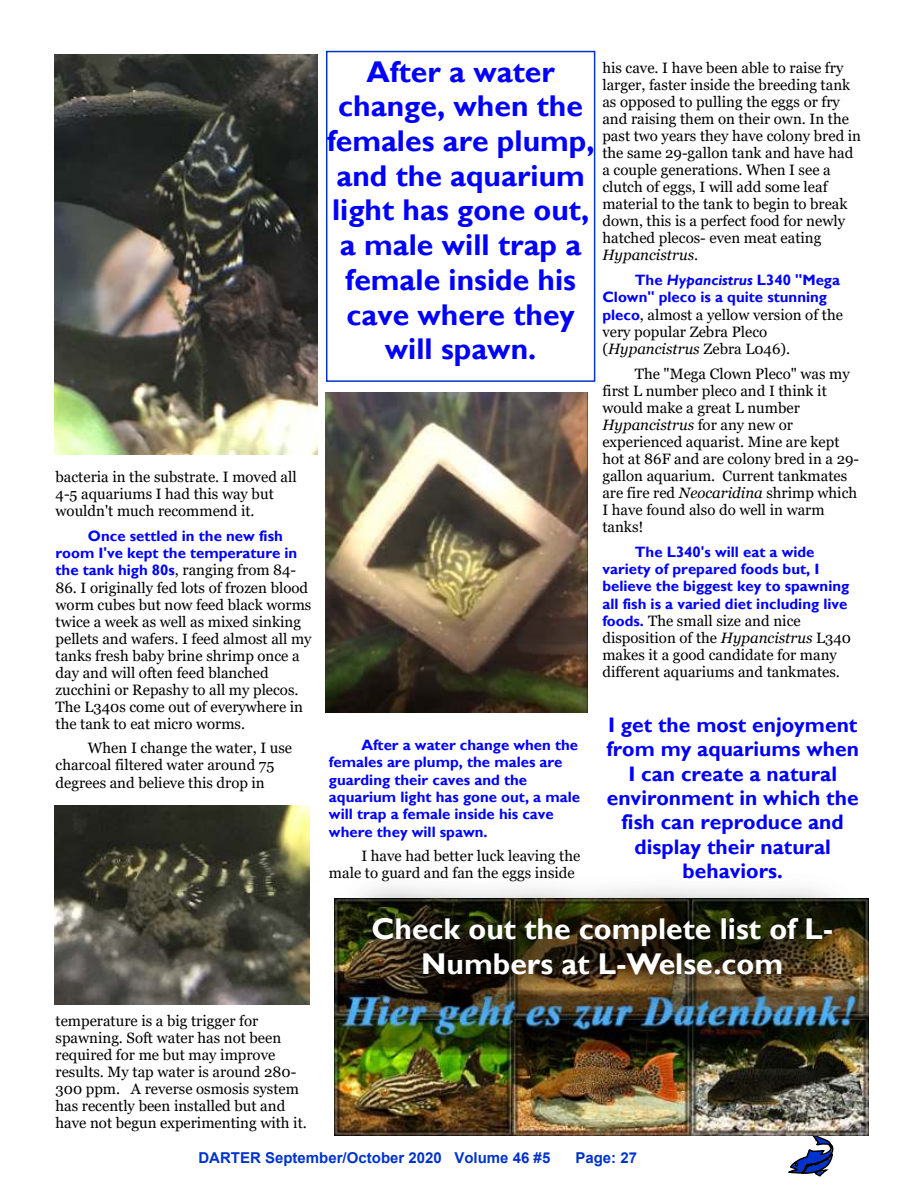
<style>
.page{position:relative;width:918px;height:1188px;background:#fff}
.page>*{position:absolute;margin:0;border:0;box-sizing:border-box;transform-origin:0 0}
.t1{font:700 30px/34.7px "Gill Sans";color:#00f;text-align:center}
.t2{font:700 30px/34.7px "Gill Sans";color:#fff;text-align:center}
.t3{font:700 21px/24.3px "Gill Sans";color:#00f;text-align:center}
.t4{font:15px/17.1px "Georgia";color:#000}
.t5{font:700 15px/17.4px "Gill Sans";color:#00f}
.t6{font:700 15px "Arial";color:#03c}
.s1{font-family:"Gill Sans";font-weight:700;color:#00f}
.s2{font-style:italic}
</style>
<div class="page">
<svg style="left:787px;top:1135px;width:47px;height:42px"></svg>
<img style="left:54px;top:805px;width:256px;height:199px">
<img style="left:325px;top:393px;width:263px;height:319px">
<img style="left:55px;top:54px;width:262px;height:400px">
<div style="left:326px;top:51px;width:269px;height:331px;border:2px solid #03c"></div>
<img style="left:334px;top:1043px;width:534px;height:92px">
<img style="left:286px;top:847px;width:583px;height:196px">
<p class="t4" style="left:56px;top:469px;width:243px">bacteria in the substrate. I moved all<br>4-5 aquariums I had this way but wouldn't much recommend it.</p>
<p class="t5" style="left:56px;top:529px;width:243px;text-indent:32px">Once settled in the new fish room I've kept the temperature in</p>
<p class="t4" style="left:56px;top:563px;width:242px"><span class="s1">the tank high 80s</span>, ranging from 84-</p>
<p class="t4" style="left:56px;top:580px;width:258px">86. I originally fed lots of frozen blood worm cubes but now feed black worms twice a week as well as mixed sinking pellets and wafers. I feed almost all my tanks fresh baby brine shrimp once a day and will often feed blanched zucchini or Repashy to all my plecos.<br>The L340s come out of everywhere in the tank to eat micro worms.</p>
<p class="t4" style="left:56px;top:741px;width:238px;text-indent:32px">When I change the water, I use charcoal filtered water around 75 degrees and believe this drop in</p>
<h1 class="t1" style="left:327px;top:57px;width:269px">After a water change, when the females are plump, and the aquarium light has gone out, a male will trap a female inside his cave where they will spawn.</h1>
<p class="t5" style="left:329px;top:738px;width:253px;text-indent:32px">After a water change when the females are plump, the males are guarding their caves and the aquarium light has gone out, a male will trap a female inside his cave where they will spawn.</p>
<p class="t4" style="left:329px;top:849px;width:253px;text-indent:32px">I have had better luck leaving the male to guard and fan the eggs inside</p>
<p class="t4" style="left:602px;top:60px;width:260px">his cave. I have been able to raise fry larger, faster inside the breeding tank as opposed to pulling the eggs or fry and raising them on their own. In the past two years they have colony bred in the same 29-gallon tank and have had a couple generations. When I see a clutch of eggs, I will add some leaf material to the tank to begin to break down, this is a perfect food for newly hatched plecos- even meat eating <span class="s2">Hypancistrus</span>.</p>
<p class="t5" style="left:602px;top:273px;width:239px;text-indent:32px">The <span class="s2">Hypancistrus</span> L340 "Mega<br>Clown" pleco is a quite stunning</p>
<p class="t4" style="left:602px;top:307px;width:242px"><span class="s1">pleco</span>, almost a yellow version of the very popular Zebra Pleco (<span class="s2">Hypancistrus</span> Zebra L046).</p>
<p class="t4" style="left:602px;top:366px;width:258px;text-indent:32px">The "Mega Clown Pleco" was my first L number pleco and I think it would make a great L number<br><span class="s2">Hypancistrus</span> for any new or experienced aquarist. Mine are kept hot at 86F and are colony bred in a 29- gallon aquarium. Current tankmates are fire red <span class="s2">Neocaridina</span> shrimp which<br>I have found also do well in warm tanks!</p>
<p class="t5" style="left:602px;top:544px;width:248px;text-indent:32px">The L340's will eat a wide variety of prepared foods but, I believe the biggest key to spawning all fish is a varied diet including live</p>
<p class="t4" style="left:602px;top:613px;width:250px"><span class="s1">foods.</span> The small size and nice disposition of the <span class="s2">Hypancistrus</span> L340 makes it a good candidate for many different aquariums and tankmates.</p>
<h2 class="t3" style="left:607px;top:715px;width:254px">I get the most enjoyment from my aquariums when<br>I can create a natural environment in which the fish can reproduce and display their natural behaviors.</h2>
<h1 class="t2" style="left:371px;top:915px;width:463px">Check out the complete list of L-<br>Numbers at L-Welse.com</h1>
<p class="t4" style="left:56px;top:1013px;width:253px">temperature is a big trigger for spawning. Soft water has not been required for me but may improve results. My tap water is around 280- 300 ppm. A reverse osmosis system has recently been installed but and have not begun experimenting with it.</p>
<p class="t6" style="left:198px;top:1152px;width:353px">DARTER September/October 2020 Volume 46 #5</p>
<p class="t6" style="left:575px;top:1152px;width:63px">Page: 27</p>
</div>
